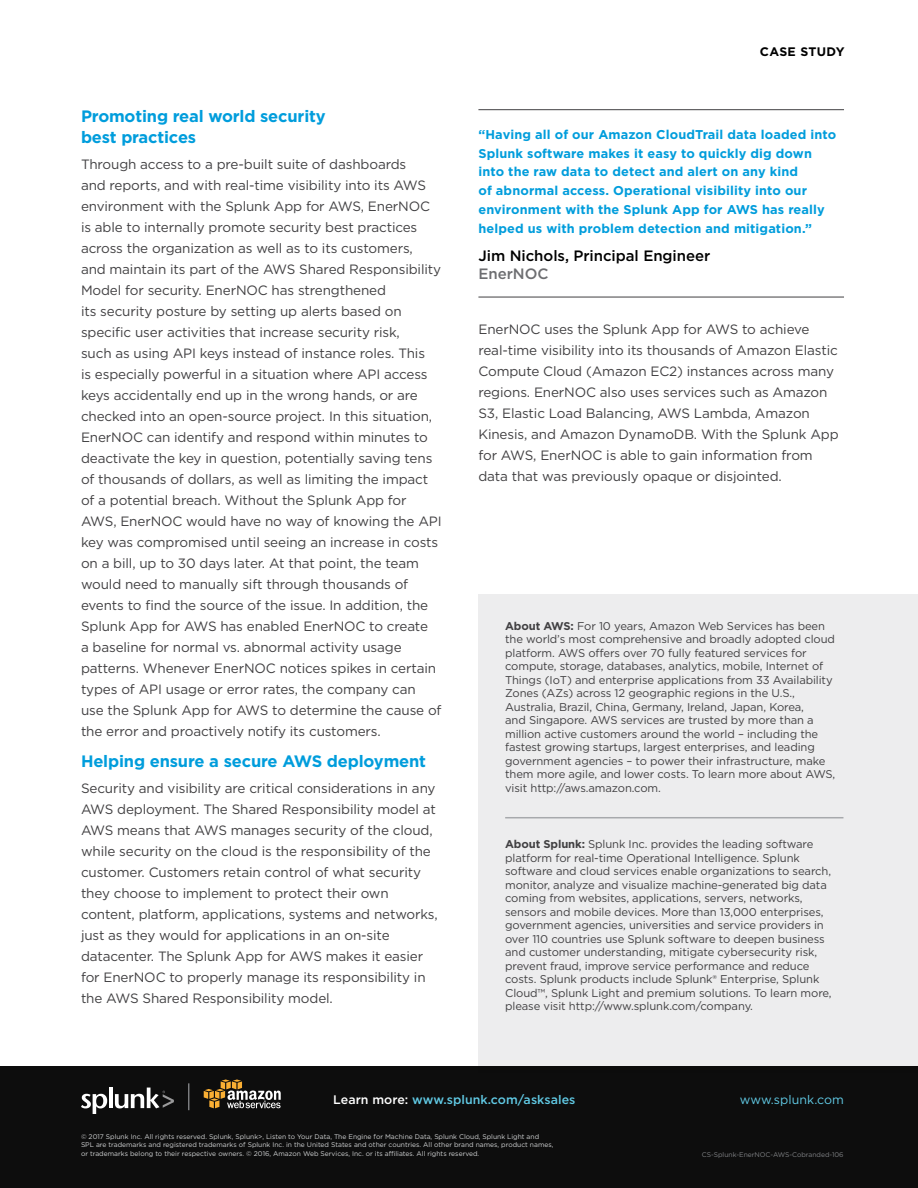
<style>
.page{position:relative;width:918px;height:1188px;background:#fff}
.page>*{position:absolute;margin:0;border:0;box-sizing:border-box;transform-origin:0 0}
.Blue_Subheads{font:700 16.5px/21px "Gotham";letter-spacing:-.01em;color:#009ddc}
.Quote__Small{font:500 15px/18px "Gotham";letter-spacing:-.005em;color:#000}
.Body_Text{font:13.5px/21px "Gotham";letter-spacing:-.01em;color:#414042}
.Quote__Small-2{font:700 12.75px/18.8px "Gotham";letter-spacing:.01em;color:#009ddc}
.Learn_more{font:500 12.45px "Gotham";letter-spacing:.005em;color:#61cae5}
.Download_box_body_te{font:12.45px "Gotham";letter-spacing:.005em;color:#61cae5}
.t1{font:700 12.3px "Gotham";letter-spacing:.03em;color:#000}
.Body_Text-2{font:11.25px/13.5px "Gotham";letter-spacing:-.01em;color:#414042}
.Copyright{font:6.75px/8.7px "Gotham";color:#d1d3d4}
.Filename{font:6.75px "Gotham";color:#808285}
.s1{color:#6d6e71}
.s2{font-weight:700}
.s3{color:#fff}
</style>
<div class="page">
<div style="left:478px;top:594px;width:440px;height:478px;background:#ededee"></div>
<div style="left:0;top:1066px;width:918px;height:122px;background:#0d0d0d"></div>
<svg style="left:81px;top:1094px;width:26px;height:19px"></svg>
<hr style="left:109px;top:1088px;width:4px;height:20px;background:#fff">
<svg style="left:115px;top:1088px;width:59px;height:20px"></svg>
<svg style="left:188px;top:1083px;width:1px;height:27px"></svg>
<svg style="left:204px;top:1079px;width:77px;height:29px"></svg>
<hr style="left:478px;top:109px;width:366px;height:1px;background:#414042">
<hr style="left:478px;top:297px;width:366px;height:1px;background:#414042">
<hr style="left:505px;top:817px;width:338px;height:1px;background:#a7a9ac">
<p class="Blue_Subheads" style="left:81px;top:106px;width:246px">Promoting real world security best practices</p>
<p class="Body_Text" style="left:81px;top:153px;width:362px">Through access to a pre-built suite of dashboards<br>and reports, and with real-time visibility into its AWS environment with the Splunk App for AWS, EnerNOC is able to internally promote security best practices across the organization as well as to its customers,<br>and maintain its part of the AWS Shared Responsibility Model for security. EnerNOC has strengthened<br>its security posture by setting up alerts based on specific user activities that increase security risk,<br>such as using API keys instead of instance roles. This<br>is especially powerful in a situation where API access keys accidentally end up in the wrong hands, or are checked into an open-source project. In this situation, EnerNOC can identify and respond within minutes to deactivate the key in question, potentially saving tens of thousands of dollars, as well as limiting the impact of a potential breach. Without the Splunk App for AWS, EnerNOC would have no way of knowing the API key was compromised until seeing an increase in costs on a bill, up to 30 days later. At that point, the team would need to manually sift through thousands of events to find the source of the issue. In addition, the Splunk App for AWS has enabled EnerNOC to create<br>a baseline for normal vs. abnormal activity usage patterns. Whenever EnerNOC notices spikes in certain types of API usage or error rates, the company can use the Splunk App for AWS to determine the cause of the error and proactively notify its customers.</p>
<p class="Blue_Subheads" style="left:81px;top:751px;width:347px">Helping ensure a secure AWS deployment</p>
<p class="Body_Text" style="left:81px;top:777px;width:358px">Security and visibility are critical considerations in any AWS deployment. The Shared Responsibility model at AWS means that AWS manages security of the cloud, while security on the cloud is the responsibility of the customer. Customers retain control of what security they choose to implement to protect their own content, platform, applications, systems and networks, just as they would for applications in an on-site datacenter. The Splunk App for AWS makes it easier for EnerNOC to properly manage its responsibility in the AWS Shared Responsibility model.</p>
<p class="t1" style="left:760px;top:43px;width:86px">CASE STUDY</p>
<p class="Quote__Small-2" style="left:478px;top:125px;width:359px">“Having all of our Amazon CloudTrail data loaded into Splunk software makes it easy to quickly dig down into the raw data to detect and alert on any kind<br>of abnormal access. Operational visibility into our environment with the Splunk App for AWS has really helped us with problem detection and mitigation.”</p>
<p class="Quote__Small" style="left:478px;top:247px;width:233px">Jim Nichols, Principal Engineer<br><span class="s1">EnerNOC</span></p>
<p class="Body_Text" style="left:478px;top:318px;width:362px">EnerNOC uses the Splunk App for AWS to achieve real-time visibility into its thousands of Amazon Elastic Compute Cloud (Amazon EC2) instances across many regions. EnerNOC also uses services such as Amazon S3, Elastic Load Balancing, AWS Lambda, Amazon Kinesis, and Amazon DynamoDB. With the Splunk App for AWS, EnerNOC is able to gain information from data that was previously opaque or disjointed.</p>
<p class="Body_Text-2" style="left:505px;top:619px;width:332px"><span class="s2">About AWS:</span> For 10 years, Amazon Web Services has been the world’s most comprehensive and broadly adopted cloud platform. AWS offers over 70 fully featured services for compute, storage, databases, analytics, mobile, Internet of Things (IoT) and enterprise applications from 33 Availability Zones (AZs) across 12 geographic regions in the U.S., Australia, Brazil, China, Germany, Ireland, Japan, Korea,<br>and Singapore. AWS services are trusted by more than a million active customers around the world – including the fastest growing startups, largest enterprises, and leading government agencies – to power their infrastructure, make them more agile, and lower costs. To learn more about AWS, visit http://aws.amazon.com.</p>
<p class="Body_Text-2" style="left:505px;top:837px;width:328px"><span class="s2">About Splunk:</span> Splunk Inc. provides the leading software platform for real-time Operational Intelligence. Splunk software and cloud services enable organizations to search, monitor, analyze and visualize machine-generated big data coming from websites, applications, servers, networks, sensors and mobile devices. More than 13,000 enterprises, government agencies, universities and service providers in over 110 countries use Splunk software to deepen business and customer understanding, mitigate cybersecurity risk, prevent fraud, improve service performance and reduce costs. Splunk products include Splunk® Enterprise, Splunk Cloud™, Splunk Light and premium solutions. To learn more, please visit http://www.splunk.com/company.</p>
<p class="Learn_more" style="left:333px;top:1091px;width:244px"><span class="s3">Learn more:</span> www.splunk.com/asksales</p>
<p class="Download_box_body_te" style="left:740px;top:1092px;width:106px">www.splunk.com</p>
<p class="Copyright" style="left:81px;top:1132px;width:474px">© 2017 Splunk Inc. All rights reserved. Splunk, Splunk&gt;, Listen to Your Data, The Engine for Machine Data, Splunk Cloud, Splunk Light and<br>SPL are trademarks and registered trademarks of Splunk Inc. in the United States and other countries. All other brand names, product names, or trademarks belong to their respective owners. © 2016, Amazon Web Services, Inc. or its affiliates. All rights reserved.</p>
<p class="Filename" style="left:702px;top:1150px;width:143px">CS-Splunk-EnerNOC-AWS-Cobranded-106</p>
</div>
